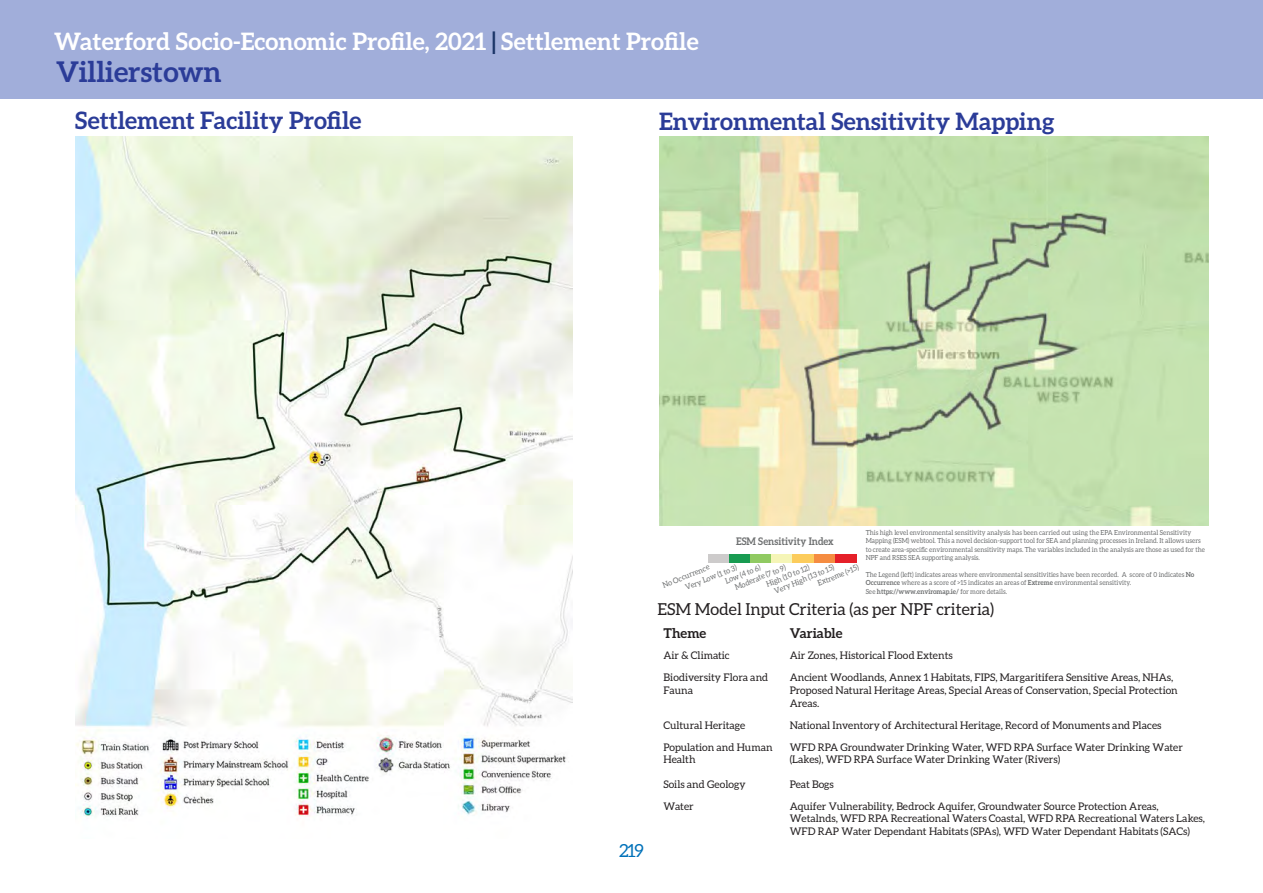
<style>
.page{position:relative;width:1263px;height:893px;background:#fff}
.page>*{position:absolute;margin:0;border:0;box-sizing:border-box;transform-origin:0 0}
.t1{font:700 28.5px "Aleo";color:#2b3c98}
.t2{font:700 24px "Aleo";color:#2b3c98}
.t3{font:700 24px "Aleo";color:#fff}
.t4{font:18px "Aleo";color:#0071b9}
.t5{font:16.5px "Aleo";color:#231f20}
.t6{font:700 13.5px "Aleo";color:#231f20}
.t7{font:10.5px/12.6px "Aleo";color:#231f20}
.t8{font:700 10.5px "Aleo";color:#6d6f70;scale:.93 1}
.t9{font:7.8px/10.6px "Aleo";color:#6d6f70;scale:.95 1}
.t10{font:7.05px/8.4px "Aleo";color:#6d6f70;scale:.93 1}
.s1{color:#1b3668}
.s2{font-weight:700}
</style>
<div class="page">
<div style="left:0;top:0;width:1263px;height:99px;background:#a1aeda"></div>
<img style="left:660px;top:136px;width:549px;height:389px">
<img style="left:75px;top:136px;width:498px;height:681px">
<div style="left:708px;top:554px;width:21px;height:9px;background:#cdcbcb"></div>
<div style="left:729px;top:554px;width:22px;height:9px;background:#189b51"></div>
<div style="left:750px;top:554px;width:22px;height:9px;background:#90ca62"></div>
<div style="left:771px;top:554px;width:22px;height:9px;background:#f5f5b7"></div>
<div style="left:793px;top:554px;width:21px;height:9px;background:#fccc5c"></div>
<div style="left:814px;top:554px;width:21px;height:9px;background:#f58c41"></div>
<div style="left:835px;top:554px;width:21px;height:9px;background:#e52029"></div>
<h2 class="t3" style="left:54px;top:27px;width:646px">Waterford Socio-Economic Profile, 2021 <span class="s1">|</span> Settlement Profile</h2>
<p class="t1" style="left:56px;top:55px;width:167px">Villierstown</p>
<p class="t2" style="left:75px;top:107px;width:288px">Settlement Facility Profile</p>
<p class="t2" style="left:659px;top:107px;width:397px">Environmental Sensitivity Mapping</p>
<p class="t10" style="left:866px;top:528px;width:366px">This high level environmental sensitivity analysis has been carried out using the EPA Environmental Sensitivity Mapping (ESM) webtool. This a novel decision-support tool for SEA and planning processes in Ireland. It allows users to create area-specific environmental sensitivity maps. The variables included in the analysis are those as used for the NPF and RSES SEA supporting analysis.</p>
<p class="t10" style="left:866px;top:570px;width:355px">The Legend (left) indicates areas where environmental sensitivities have been recorded. A score of 0 indicates <span class="s2">No<br>Occurrence</span> where as a score of &gt;15 indicates an areas of <span class="s2">Extreme</span> environmental sensitivity.<br>See <span class="s2">https://www.enviromap.ie/</span> for more details.</p>
<p class="t5" style="left:657px;top:600px;width:338px">ESM Model Input Criteria (as per NPF criteria)</p>
<p class="t6" style="left:663px;top:626px;width:44px">Theme</p>
<p class="t6" style="left:790px;top:626px;width:54px">Variable</p>
<p class="t7" style="left:663px;top:649px;width:68px">Air &amp; Climatic</p>
<p class="t7" style="left:790px;top:649px;width:165px">Air Zones, Historical Flood Extents</p>
<p class="t7" style="left:663px;top:671px;width:106px">Biodiversity Flora and<br>Fauna</p>
<p class="t7" style="left:790px;top:671px;width:385px">Ancient Woodlands, Annex 1 Habitats, FIPS, Margaritifera Sensitive Areas, NHAs,</p>
<p class="t8" style="left:736px;top:535px;width:106px">ESM Sensitivity Index</p>
<p class="t9" style="left:813px;top:571px;width:48px;line-height:9.1px;text-indent:-43px;rotate:-22deg">Very High (13 to 15)<br>Extrem e (&gt;15)</p>
<p class="t9" style="left:733px;top:582px;width:59px;rotate:-22deg">Moderate (7 to 9)</p>
<p class="t9" style="left:723px;top:576px;width:41px;rotate:-22deg">Low (4 to 6)</p>
<p class="t9" style="left:679px;top:573px;width:60px;text-indent:-20px;rotate:-22deg">No Occurrence<br>Very Low (1 to 3)</p>
<p class="t9" style="left:764px;top:579px;width:50px;rotate:-22deg">High (10 to 12)</p>
<p class="t7" style="left:790px;top:684px;width:390px">Proposed Natural Heritage Areas, Special Areas of Conservation, Special Protection<br>Areas.</p>
<h3 class="t4" style="left:619px;top:841px;width:26px">219</h3>
<p class="t7" style="left:663px;top:718px;width:83px">Cultural Heritage</p>
<p class="t7" style="left:790px;top:718px;width:373px">National Inventory of Architectural Heritage, Record of Monuments and Places</p>
<p class="t7" style="left:663px;top:740px;width:111px">Population and Human<br>Health</p>
<p class="t7" style="left:790px;top:740px;width:395px">WFD RPA Groundwater Drinking Water, WFD RPA Surface Water Drinking Water (Lakes), WFD RPA Surface Water Drinking Water (Rivers)</p>
<p class="t7" style="left:663px;top:777px;width:84px">Soils and Geology</p>
<p class="t7" style="left:790px;top:777px;width:46px">Peat Bogs</p>
<p class="t7" style="left:663px;top:800px;width:32px">Water</p>
<p class="t7" style="left:790px;top:800px;width:371px">Aquifer Vulnerability, Bedrock Aquifer, Groundwater Source Protection Areas,</p>
<p class="t7" style="left:790px;top:812px;width:417px">Wetalnds, WFD RPA Recreational Waters Coastal, WFD RPA Recreational Waters Lakes,<br>WFD RAP Water Dependant Habitats (SPAs), WFD Water Dependant Habitats (SACs)</p>
</div>
